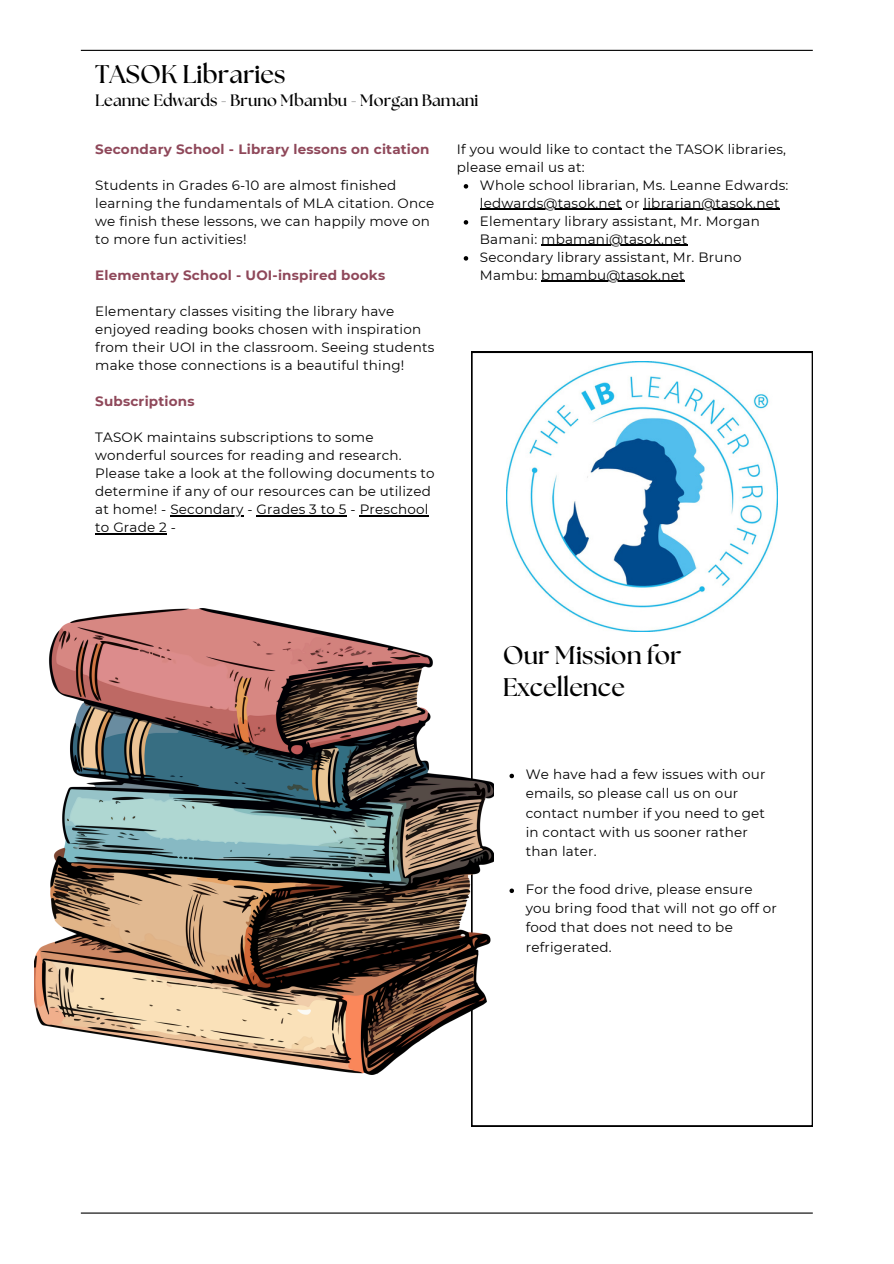
<style>
.page{position:relative;width:894px;height:1264px;background:#fff}
.page>*{position:absolute;margin:0;border:0;box-sizing:border-box;transform-origin:0 0}
.t1{font:700 25.5px/31.5px "The Seasons";color:#000}
.t2{font:700 16.5px "The Seasons";color:#000}
.t3{font:13.5px/18px "Montserrat";letter-spacing:.015em;color:#000}
.t4{font:700 13.5px "Montserrat";letter-spacing:.015em;color:#8f485a}
</style>
<div class="page">
<hr style="left:81px;top:50px;width:731px;height:1px;background:#000">
<hr style="left:81px;top:1212px;width:731px;height:1px;background:#000">
<hr style="left:170px;top:515px;width:74px;height:1px;background:#000">
<hr style="left:256px;top:515px;width:91px;height:1px;background:#000">
<hr style="left:359px;top:515px;width:69px;height:1px;background:#000">
<hr style="left:95px;top:533px;width:72px;height:1px;background:#000">
<svg style="left:463px;top:184px;width:5px;height:4px"></svg>
<hr style="left:480px;top:209px;width:141px;height:1px;background:#000">
<hr style="left:643px;top:209px;width:136px;height:1px;background:#000">
<svg style="left:463px;top:220px;width:5px;height:4px"></svg>
<hr style="left:541px;top:245px;width:146px;height:1px;background:#000">
<svg style="left:463px;top:256px;width:5px;height:4px"></svg>
<hr style="left:541px;top:281px;width:143px;height:1px;background:#000">
<svg style="left:471px;top:352px;width:341px;height:774px"></svg>
<svg style="left:509px;top:773px;width:5px;height:5px"></svg>
<svg style="left:509px;top:888px;width:5px;height:5px"></svg>
<img style="left:506px;top:361px;width:270px;height:270px">
<img style="left:35px;top:609px;width:458px;height:465px">
<p class="t1" style="left:95px;top:59px;width:192px">TASOK Libraries</p>
<p class="t2" style="left:95px;top:93px;width:384px">Leanne Edwards - Bruno Mbambu - Morgan Bamani</p>
<p class="t4" style="left:95px;top:141px;width:336px">Secondary School - Library lessons on citation</p>
<p class="t3" style="left:95px;top:176px;width:340px">Students in Grades 6-10 are almost finished learning the fundamentals of MLA citation. Once we finish these lessons, we can happily move on to more fun activities!</p>
<p class="t4" style="left:95px;top:267px;width:291px">Elementary School - UOI-inspired books</p>
<p class="t3" style="left:95px;top:302px;width:340px">Elementary classes visiting the library have enjoyed reading books chosen with inspiration from their UOI in the classroom. Seeing students make those connections is a beautiful thing!</p>
<p class="t4" style="left:95px;top:393px;width:101px">Subscriptions</p>
<p class="t3" style="left:95px;top:428px;width:341px">TASOK maintains subscriptions to some wonderful sources for reading and research.<br>Please take a look at the following documents to determine if any of our resources can be utilized at home! - Secondary - Grades 3 to 5 - Preschool</p>
<p class="t3" style="left:95px;top:518px;width:82px">to Grade 2 -</p>
<p class="t3" style="left:457px;top:140px;width:330px">If you would like to contact the TASOK libraries, please email us at:</p>
<p class="t3" style="left:480px;top:176px;width:310px">Whole school librarian, Ms. Leanne Edwards:</p>
<p class="t3" style="left:480px;top:194px;width:301px">ledwards@tasok.net or librarian@tasok.net</p>
<p class="t3" style="left:480px;top:212px;width:281px">Elementary library assistant, Mr. Morgan<br>Bamani: mbamani@tasok.net</p>
<p class="t3" style="left:480px;top:248px;width:263px">Secondary library assistant, Mr. Bruno<br>Mambu: bmambu@tasok.net</p>
<p class="t1" style="left:502px;top:640px;width:180px">Our Mission for<br>Excellence</p>
<p class="t3" style="left:525px;top:765px;width:241px;line-height:19.2px">We have had a few issues with our emails, so please call us on our contact number if you need to get in contact with us sooner rather than later.</p>
<p class="t3" style="left:525px;top:879px;width:253px;line-height:19.2px">For the food drive, please ensure you bring food that will not go off or food that does not need to be refrigerated.</p>
</div>
